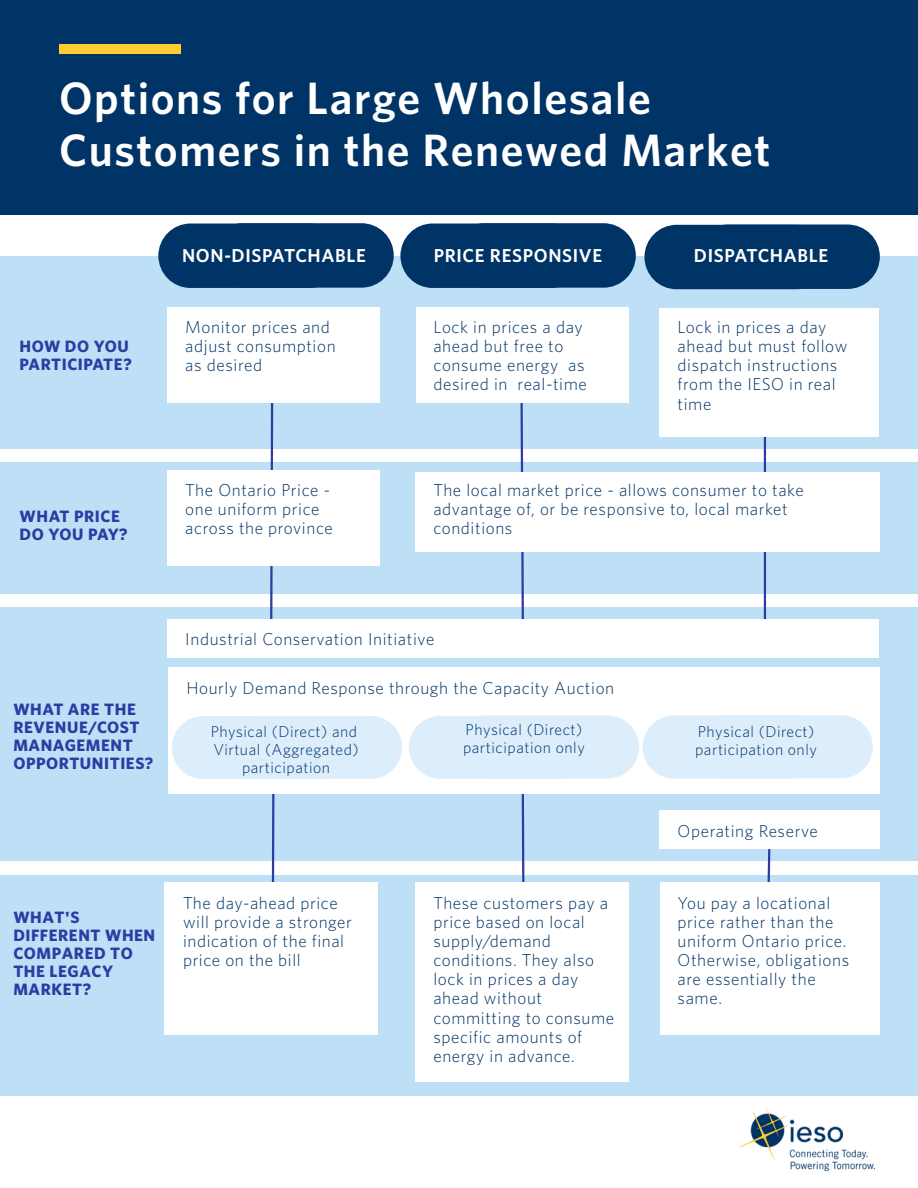
<style>
.page{position:relative;width:918px;height:1188px;background:#fff}
.page>*{position:absolute;margin:0;border:0;box-sizing:border-box;transform-origin:0 0}
.t1{font:600 45.45px/51.8px "Whitney";letter-spacing:.035em;color:#fff}
.t2{font:600 18.75px "Whitney";letter-spacing:.035em;color:#fff}
.t3{font:300 17.25px/19.2px "Whitney";letter-spacing:.035em;color:#036}
.t4{font:700 16.5px/18px "Whitney";letter-spacing:.035em;color:#2d3ca3}
.t5{font:300 15.75px/18px "Whitney";letter-spacing:.035em;color:#036}
</style>
<div class="page">
<div style="left:0;top:0;width:918px;height:214px;background:#036"></div>
<div style="left:59px;top:44px;width:122px;height:10px;background:#fc3"></div>
<div style="left:0;top:256px;width:918px;height:193px;background:#bde0f6"></div>
<div style="left:0;top:462px;width:918px;height:131px;background:#bde0f6"></div>
<div style="left:0;top:607px;width:918px;height:254px;background:#bde0f6"></div>
<div style="left:0;top:875px;width:918px;height:221px;background:#bde0f6"></div>
<svg style="left:521px;top:794px;width:4px;height:88px"></svg>
<svg style="left:767px;top:849px;width:4px;height:33px"></svg>
<svg style="left:271px;top:794px;width:4px;height:88px"></svg>
<svg style="left:519px;top:403px;width:6px;height:216px"></svg>
<hr style="left:764px;top:375px;width:2px;height:254px;background:#2d3ca3">
<svg style="left:269px;top:403px;width:6px;height:216px"></svg>
<div style="left:659px;top:308px;width:220px;height:128px;background:#fff"></div>
<div style="left:167px;top:307px;width:213px;height:96px;background:#fff"></div>
<div style="left:416px;top:307px;width:213px;height:96px;background:#fff"></div>
<div style="left:416px;top:472px;width:464px;height:80px;background:#fff"></div>
<div style="left:167px;top:470px;width:213px;height:95px;background:#fff"></div>
<div style="left:165px;top:882px;width:213px;height:153px;background:#fff"></div>
<div style="left:210px;top:223px;width:183px;height:65px;background:#036;border-radius:32px"></div>
<div style="left:158px;top:224px;width:184px;height:64px;background:#036;border-radius:32px"></div>
<div style="left:452px;top:223px;width:183px;height:65px;background:#036;border-radius:32px"></div>
<div style="left:400px;top:224px;width:184px;height:64px;background:#036;border-radius:32px"></div>
<div style="left:696px;top:225px;width:183px;height:64px;background:#036;border-radius:32px"></div>
<div style="left:644px;top:225px;width:184px;height:64px;background:#036;border-radius:32px"></div>
<img style="left:740px;top:1109px;width:135px;height:61px">
<div style="left:416px;top:882px;width:213px;height:199px;background:#fff"></div>
<div style="left:660px;top:882px;width:220px;height:153px;background:#fff"></div>
<div style="left:167px;top:619px;width:712px;height:39px;background:#fff"></div>
<div style="left:168px;top:667px;width:712px;height:127px;background:#fff"></div>
<div style="left:659px;top:810px;width:221px;height:39px;background:#fff"></div>
<div style="left:459px;top:716px;width:180px;height:63px;background:#dceefc;border-radius:32px"></div>
<div style="left:409px;top:716px;width:180px;height:63px;background:#dceefc;border-radius:32px"></div>
<div style="left:693px;top:715px;width:180px;height:63px;background:#dceefc;border-radius:32px"></div>
<div style="left:643px;top:716px;width:179px;height:63px;background:#dceefc;border-radius:32px"></div>
<div style="left:222px;top:716px;width:180px;height:63px;background:#dceefc;border-radius:32px"></div>
<div style="left:172px;top:716px;width:180px;height:63px;background:#dceefc;border-radius:32px"></div>
<p class="t1" style="left:59px;top:72px;width:713px">Options for Large Wholesale<br>Customers in the Renewed Market</p>
<p class="t4" style="left:20px;top:337px;width:114px">HOW DO YOU<br>PARTICIPATE?</p>
<h3 class="t4" style="left:20px;top:507px;width:110px">WHAT PRICE<br>DO YOU PAY?</h3>
<p class="t2" style="left:182px;top:244px;width:185px">NON-DISPATCHABLE</p>
<h2 class="t2" style="left:434px;top:244px;width:170px">PRICE RESPONSIVE</h2>
<p class="t2" style="left:694px;top:244px;width:136px">DISPATCHABLE</p>
<p class="t3" style="left:185px;top:317px;width:152px">Monitor prices and adjust consumption as desired</p>
<p class="t3" style="left:433px;top:317px;width:155px">Lock in prices a day ahead but free to consume energy as desired in real-time</p>
<h2 class="t3" style="left:678px;top:317px;width:171px">Lock in prices a day ahead but must follow dispatch instructions from the IESO in real time</h2>
<p class="t3" style="left:185px;top:480px;width:149px">The Ontario Price - one uniform price across the province</p>
<h2 class="t3" style="left:433px;top:480px;width:372px">The local market price - allows consumer to take advantage of, or be responsive to, local market conditions</h2>
<h4 class="t4" style="left:13px;top:701px;width:141px">WHAT ARE THE<br>REVENUE/COST<br>MANAGEMENT<br>OPPORTUNITIES?</h4>
<h3 class="t4" style="left:13px;top:908px;width:143px">WHAT'S<br>DIFFERENT WHEN<br>COMPARED TO<br>THE LEGACY<br>MARKET?</h3>
<p class="t3" style="left:185px;top:629px;width:251px">Industrial Conservation Initiative</p>
<h3 class="t3" style="left:186px;top:678px;width:429px">Hourly Demand Response through the Capacity Auction</h3>
<h3 class="t5" style="left:211px;top:722px;width:148px">Physical (Direct) and</h3>
<h3 class="t5" style="left:213px;top:740px;width:147px;text-align:center">Virtual (Aggregated) participation</h3>
<p class="t5" style="left:463px;top:721px;width:123px">Physical (Direct) participation only</p>
<h3 class="t5" style="left:695px;top:722px;width:123px">Physical (Direct) participation only</h3>
<h4 class="t3" style="left:678px;top:821px;width:142px">Operating Reserve</h4>
<h3 class="t3" style="left:183px;top:893px;width:170px">The day-ahead price will provide a stronger indication of the final price on the bill</h3>
<p class="t3" style="left:433px;top:893px;width:182px">These customers pay a price based on local supply/demand conditions. They also lock in prices a day ahead without committing to consume specific amounts of energy in advance.</p>
<p class="t3" style="left:678px;top:893px;width:173px">You pay a locational price rather than the uniform Ontario price.<br>Otherwise, obligations are essentially the same.</p>
</div>
